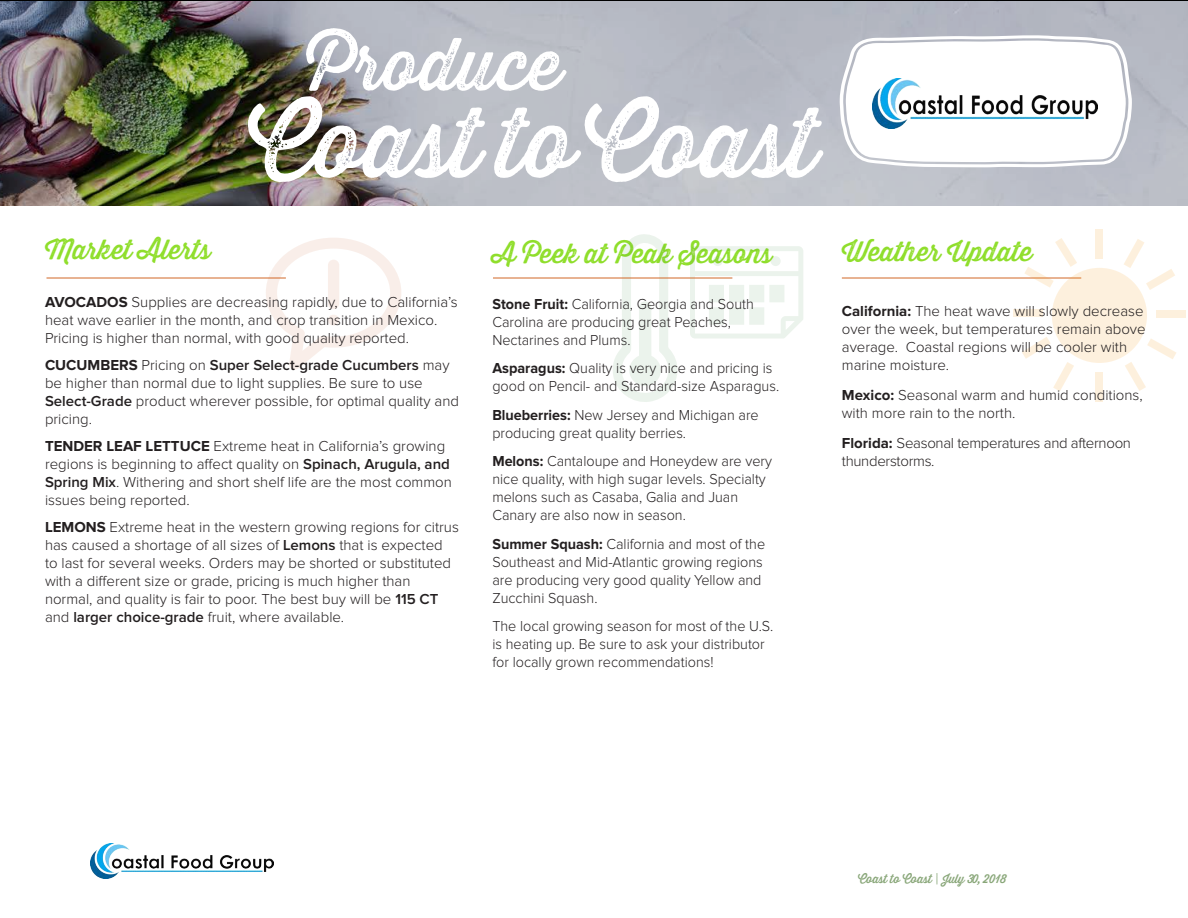
<style>
.page{position:relative;width:1188px;height:918px;background:#fff}
.page>*{position:absolute;margin:0;border:0;box-sizing:border-box;transform-origin:0 0}
.t1{font:96px "Thirsty Rough Reg Two";color:#fff}
.t2{font:72px "Thirsty Rough Reg Two";color:#fff}
.t3{font:27px "Thirsty Rough Reg One";color:#8fde2b}
.t4{font:300 15px/18px "Proxima Nova";color:#231f20}
.t5{font:300 15px/18px "Proxima Nova";color:#231f20;scale:.96 1}
.t6{font:300 15px/18px "Proxima Nova";letter-spacing:-.02em;color:#231f20}
.t7{font:12px "Thirsty Rough Reg One";color:#88a678}
.s1{font-weight:700}
.s2{font-weight:600}
</style>
<div class="page">
<img style="left:0;top:1px;width:1188px;height:205px">
<svg style="left:840px;top:35px;width:292px;height:132px"></svg>
<img style="left:91px;top:843px;width:182px;height:36px">
<svg style="left:612px;top:234px;width:66px;height:168px"></svg>
<svg style="left:690px;top:246px;width:113px;height:92px"></svg>
<svg style="left:266px;top:238px;width:135px;height:132px"></svg>
<div style="left:328px;top:260px;width:11px;height:49px;background:#f9eee9;border-radius:6px"></div>
<hr style="left:46px;top:278px;width:240px;height:1px;background:#d16727">
<hr style="left:493px;top:278px;width:239px;height:1px;background:#d16727">
<hr style="left:842px;top:278px;width:239px;height:1px;background:#d16727">
<div style="left:1096px;top:230px;width:7px;height:29px;background:#fdf0dd"></div>
<div style="left:1095px;top:372px;width:8px;height:29px;background:#fdf0dd"></div>
<div style="left:1156px;top:310px;width:30px;height:8px;background:#fdf0dd"></div>
<div style="left:1013px;top:309px;width:30px;height:8px;background:#fdf0dd"></div>
<svg style="left:1024px;top:238px;width:53px;height:50px"></svg>
<svg style="left:1125px;top:339px;width:51px;height:52px"></svg>
<svg style="left:1022px;top:337px;width:52px;height:54px"></svg>
<svg style="left:1124px;top:239px;width:51px;height:51px"></svg>
<div style="left:1052px;top:268px;width:95px;height:95px;background:#fdf0dd;border-radius:50%"></div>
<img style="left:872px;top:79px;width:226px;height:49px">
<h2 class="t2" style="left:306px;top:11px;width:257px">Produce</h2>
<h1 class="t1" style="left:248px;top:72px;width:571px">Coast to Coast</h1>
<h3 class="t3" style="left:45px;top:230px;width:167px">Market Alerts</h3>
<h3 class="t3" style="left:492px;top:233px;width:281px">A Peek at Peak Seasons</h3>
<h3 class="t3" style="left:842px;top:232px;width:192px">Weather Update</h3>
<p class="t4" style="left:45px;top:294px;width:414px"><span class="s1">AVOCADOS</span> Supplies are decreasing rapidly, due to California’s heat wave earlier in the month, and crop transition in Mexico.<br>Pricing is higher than normal, with good quality reported.</p>
<p class="t4" style="left:45px;top:357px;width:416px"><span class="s1">CUCUMBERS</span> Pricing on <span class="s2">Super Select-grade Cucumbers</span> may be higher than normal due to light supplies. Be sure to use <span class="s2">Select-Grade</span> product wherever possible, for optimal quality and pricing.</p>
<p class="t4" style="left:45px;top:438px;width:408px"><span class="s1">TENDER LEAF LETTUCE</span> Extreme heat in California’s growing regions is beginning to affect quality on <span class="s2">Spinach, Arugula, and Spring Mix</span>. Withering and short shelf life are the most common issues being reported.</p>
<p class="t4" style="left:45px;top:519px;width:415px"><span class="s1">LEMONS</span> Extreme heat in the western growing regions for citrus has caused a shortage of all sizes of <span class="s2">Lemons</span> that is expected to last for several weeks. Orders may be shorted or substituted with a different size or grade, pricing is much higher than normal, and quality is fair to poor. The best buy will be <span class="s2">115 CT </span>and <span class="s2">larger choice-grade</span> fruit, where available.</p>
<p class="t5" style="left:492px;top:295px;width:274px"><span class="s1">Stone Fruit:</span> California, Georgia and South<br>Carolina are producing great Peaches,<br>Nectarines and Plums.</p>
<p class="t5" style="left:492px;top:360px;width:300px"><span class="s1">Asparagus:</span> Quality is very nice and pricing is good on Pencil- and Standard-size Asparagus.</p>
<p class="t5" style="left:492px;top:406px;width:279px"><span class="s1">Blueberries:</span> New Jersey and Michigan are producing great quality berries.</p>
<p class="t5" style="left:492px;top:453px;width:293px"><span class="s1">Melons:</span> Cantaloupe and Honeydew are very nice quality, with high sugar levels. Specialty melons such as Casaba, Galia and Juan Canary are also now in season.</p>
<p class="t5" style="left:492px;top:535px;width:286px"><span class="s1">Summer Squash:</span> California and most of the Southeast and Mid-Atlantic growing regions are producing very good quality Yellow and Zucchini Squash.</p>
<p class="t5" style="left:492px;top:618px;width:294px">The local growing season for most of the U.S. is heating up. Be sure to ask your distributor for locally grown recommendations!</p>
<p class="t4" style="left:842px;top:302px;width:305px"><span class="s1">California:</span> The heat wave will slowly decrease over the week, but temperatures remain above average. Coastal regions will be cooler with marine moisture.</p>
<p class="t4" style="left:842px;top:386px;width:302px"><span class="s1">Mexico:</span> Seasonal warm and humid conditions, with more rain to the north.</p>
<p class="t6" style="left:842px;top:434px;width:291px"><span class="s1">Florida:</span> Seasonal temperatures and afternoon thunderstorms.</p>
<p class="t7" style="left:858px;top:869px;width:150px">Coast to Coast | July 30, 2018</p>
</div>
